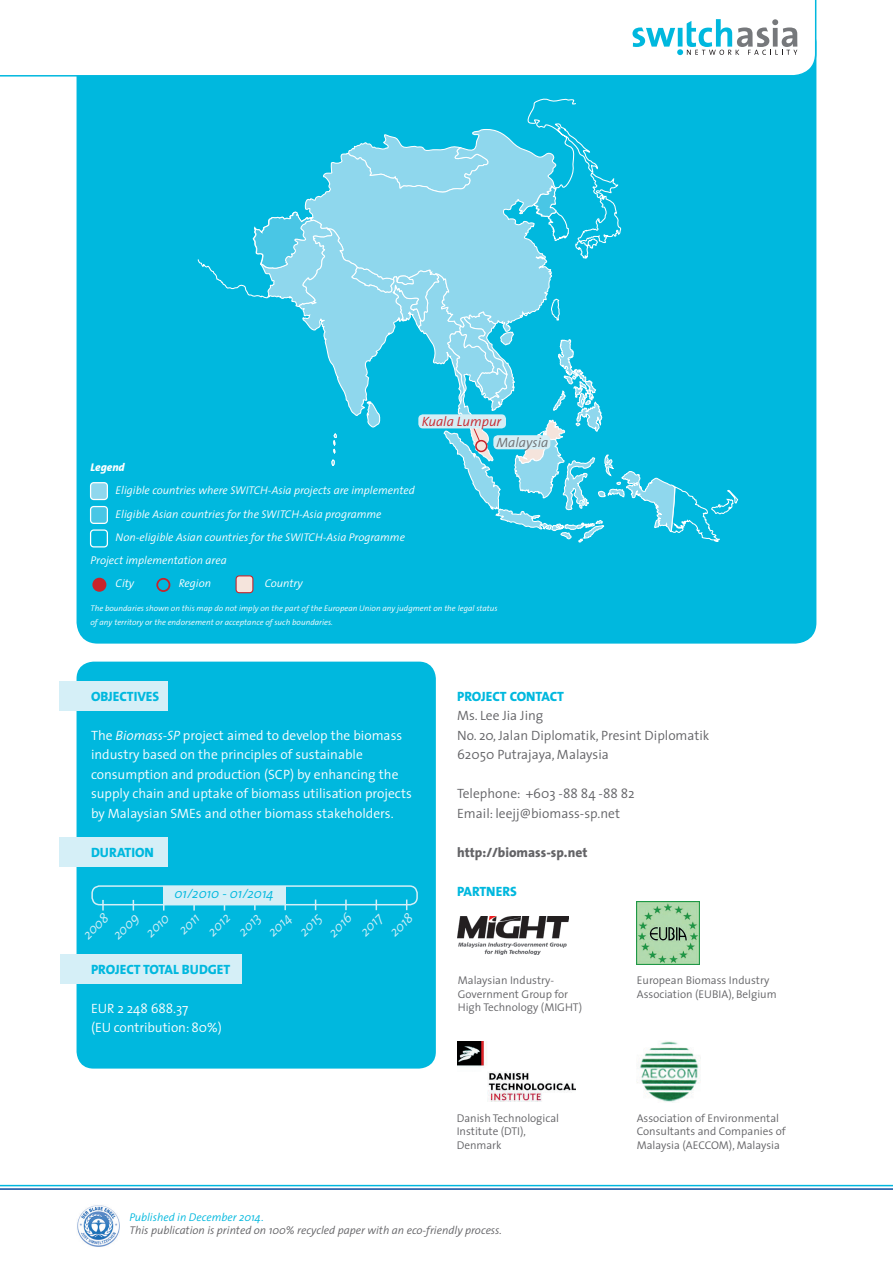
<style>
.page{position:relative;width:893px;height:1263px;background:#fff}
.page>*{position:absolute;margin:0;border:0;box-sizing:border-box;transform-origin:0 0}
.t1{font:300 13.5px/19.5px "The Sans";color:#fff}
.t2{font:300 13.5px/19.5px "The Sans";color:#636366}
.t3{font:800 13.5px "The Sans";color:#00b8de}
.t4{font:italic 300 13.5px "The Sans";color:#d5eff7}
.t5{font:800 13.5px "The Sans";color:#636366}
.t6{font:italic 300 13.5px "The Sans";color:#00b8de}
.t7{font:italic 300 13.5px "The Sans";color:#c8242b}
.t8{font:italic 300 13.5px "The Sans";color:#6c6d70}
.t9{font:300 11.25px/13.5px "The Sans";color:#636366}
.t10{font:italic 300 11.25px "The Sans";color:#fff}
.t11{font:italic 300 11.25px "The Sans";color:#636366}
.t12{font:italic 300 11.25px "The Sans";color:#00b8de}
.t13{font:italic 800 11.25px "The Sans";color:#fff}
.t14{font:italic 300 8.25px/14.2px "The Sans";color:#fff}
.s1{font-style:italic}
</style>
<div class="page">
<div style="left:77px;top:21px;width:739px;height:623px;background:#00b8de;border-radius:21px"></div>
<div style="left:77px;top:662px;width:359px;height:406px;background:#00b8de;border-radius:17px"></div>
<div style="left:91px;top:506px;width:16px;height:17px;background:#49c6e5;border-radius:3px"></div>
<div style="left:90px;top:506px;width:18px;height:18px;border:1px solid #fff;border-radius:3px"></div>
<div style="left:91px;top:483px;width:16px;height:16px;background:#8fd7ed;border-radius:3px"></div>
<div style="left:90px;top:482px;width:18px;height:18px;border:1px solid #fff;border-radius:3px"></div>
<div style="left:90px;top:529px;width:18px;height:18px;border:1px solid #fff;border-radius:3px"></div>
<div style="left:93px;top:579px;width:13px;height:12px;background:#c8242b;border-radius:50%"></div>
<div style="left:92px;top:578px;width:14px;height:14px;border:2px solid #c8242b;border-radius:50%"></div>
<div style="left:156px;top:578px;width:14px;height:14px;border:2px solid #c8242b;border-radius:50%"></div>
<div style="left:236px;top:576px;width:17px;height:17px;background:#f5e4dc;border-radius:3px"></div>
<div style="left:236px;top:575px;width:17px;height:18px;border:1px solid #c8242b;border-radius:3px"></div>
<div style="left:0;top:0;width:816px;height:77px;background:#fff"></div>
<svg style="left:632px;top:19px;width:165px;height:36px"></svg>
<svg style="left:0;top:1184px;width:893px;height:6px"></svg>
<svg style="left:305px;top:50px;width:270px;height:84px"></svg>
<svg style="left:252px;top:134px;width:424px;height:645px"></svg>
<div style="left:418px;top:414px;width:88px;height:14px;background:#d5eef5;border-radius:4px"></div>
<img style="left:637px;top:1041px;width:64px;height:61px">
<img style="left:457px;top:1041px;width:118px;height:60px">
<img style="left:637px;top:902px;width:63px;height:63px">
<img style="left:458px;top:917px;width:110px;height:37px">
<div style="left:60px;top:681px;width:108px;height:30px;background:#d5eff7"></div>
<div style="left:60px;top:837px;width:108px;height:30px;background:#d5eff7"></div>
<div style="left:60px;top:954px;width:182px;height:30px;background:#d5eff7"></div>
<img style="left:77px;top:1205px;width:43px;height:42px">
<div style="left:91px;top:885px;width:327px;height:20px;border:2px solid #d5eff7;border-radius:8px"></div>
<div style="left:163px;top:886px;width:123px;height:19px;background:#d5eff7"></div>
<svg style="left:102px;top:900px;width:2px;height:10px"></svg>
<svg style="left:345px;top:899px;width:2px;height:11px"></svg>
<p class="t7" style="left:422px;top:410px;width:81px">Kuala Lumpur</p>
<p class="t8" style="left:496px;top:431px;width:53px">Malaysia</p>
<p class="t13" style="left:91px;top:458px;width:36px">Legend</p>
<p class="t10" style="left:116px;top:481px;width:301px">Eligible countries where SWITCH-Asia projects are implemented</p>
<p class="t10" style="left:116px;top:504px;width:267px">Eligible Asian countries for the SWITCH-Asia programme</p>
<p class="t10" style="left:116px;top:528px;width:291px">Non-eligible Asian countries for the SWITCH-Asia Programme</p>
<p class="t10" style="left:91px;top:551px;width:138px">Project implementation area</p>
<p class="t10" style="left:116px;top:574px;width:20px">City</p>
<p class="t10" style="left:179px;top:574px;width:34px">Region</p>
<p class="t10" style="left:265px;top:574px;width:40px">Country</p>
<p class="t14" style="left:91px;top:600px;width:409px">The boundaries shown on this map do not imply on the part of the European Union any judgment on the legal status of any territory or the endorsement or acceptance of such boundaries.</p>
<p class="t3" style="left:91px;top:685px;width:70px">OBJECTIVES</p>
<p class="t1" style="left:91px;top:725px;width:322px">The <span class="s1">Biomass-SP</span> project aimed to develop the biomass industry based on the principles of sustainable consumption and production (SCP) by enhancing the supply chain and uptake of biomass utilisation projects by Malaysian SMEs and other biomass stakeholders.</p>
<p class="t3" style="left:91px;top:841px;width:64px">DURATION</p>
<p class="t6" style="left:175px;top:883px;width:101px">01/2010 - 01/2014</p>
<p class="t4" style="left:77px;top:929px;width:31px;rotate:-45deg">2008</p>
<p class="t4" style="left:107px;top:929px;width:32px;rotate:-45deg">2009</p>
<p class="t4" style="left:140px;top:927px;width:29px;rotate:-45deg">2010</p>
<p class="t4" style="left:173px;top:924px;width:25px;rotate:-45deg">2011</p>
<p class="t4" style="left:202px;top:925px;width:27px;rotate:-45deg">2012</p>
<p class="t4" style="left:233px;top:925px;width:27px;rotate:-45deg">2013</p>
<p class="t4" style="left:262px;top:926px;width:28px;rotate:-45deg">2014</p>
<p class="t4" style="left:294px;top:925px;width:27px;rotate:-45deg">2015</p>
<p class="t4" style="left:323px;top:926px;width:28px;rotate:-45deg">2016</p>
<p class="t4" style="left:355px;top:925px;width:27px;rotate:-45deg">2017</p>
<p class="t4" style="left:384px;top:926px;width:28px;rotate:-45deg">2018</p>
<p class="t3" style="left:91px;top:958px;width:141px">PROJECT TOTAL BUDGET</p>
<p class="t1" style="left:91px;top:998px;width:132px">EUR 2 248 688.37<br>(EU contribution: 80%)</p>
<p class="t3" style="left:457px;top:685px;width:108px">PROJECT CONTACT</p>
<p class="t2" style="left:457px;top:705px;width:254px">Ms. Lee Jia Jing<br>No. 20, Jalan Diplomatik, Presint Diplomatik<br>62050 Putrajaya, Malaysia</p>
<p class="t2" style="left:457px;top:783px;width:179px">Telephone: +603 -88 84 -88 82<br>Email: leejj@biomass-sp.net</p>
<p class="t5" style="left:457px;top:841px;width:132px">http://biomass-sp.net</p>
<p class="t3" style="left:457px;top:880px;width:61px">PARTNERS</p>
<p class="t9" style="left:458px;top:973px;width:126px">Malaysian Industry-<br>Government Group for<br>High Technology (MIGHT)</p>
<p class="t9" style="left:637px;top:973px;width:141px">European Biomass Industry<br>Association (EUBIA), Belgium</p>
<p class="t9" style="left:457px;top:1111px;width:104px">Danish Technological<br>Institute (DTI),<br>Denmark</p>
<p class="t9" style="left:637px;top:1111px;width:150px">Association of Environmental<br>Consultants and Companies of<br>Malaysia (AECCOM), Malaysia</p>
<p class="t12" style="left:129px;top:1208px;width:136px">Published in December 2014.</p>
<p class="t11" style="left:129px;top:1221px;width:374px">This publication is printed on 100% recycled paper with an eco-friendly process.</p>
</div>
